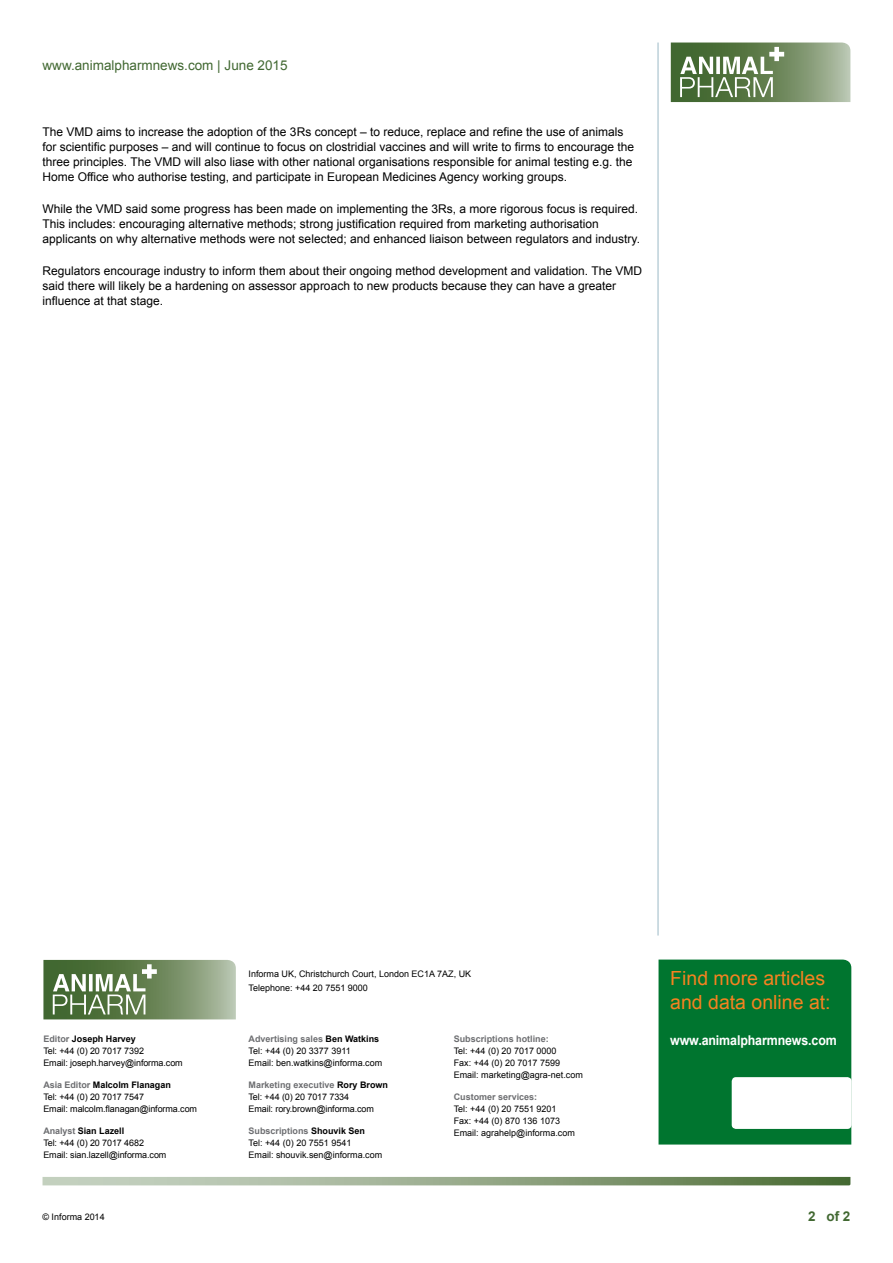
<style>
.page{position:relative;width:893px;height:1263px;background:#fff}
.page>*{position:absolute;margin:0;border:0;box-sizing:border-box;transform-origin:0 0}
.t1{font:19.5px/24px "Arial";color:#f58220}
.t2{font:13.5px "Arial";color:#416831}
.t3{font:700 13.5px "Arial";letter-spacing:-.01em;color:#fff;scale:.92 1}
.t4{font:700 13.5px "Arial";color:#416831}
.t5{font:12px/15px "Arial";color:#000}
.t6{font:9px/12px "Arial";color:#000}
.t7{font:700 9px "Arial";color:#6d6e71}
.s1{font-weight:700;color:#6d6e71}
.s2{font-weight:700}
</style>
<div class="page">
<svg style="left:43px;top:1177px;width:807px;height:8px;background:#93a787"></svg>
<hr style="left:657px;top:43px;width:2px;height:892px;background:#bdd1d9">
<svg style="left:671px;top:43px;width:179px;height:59px;background:#809772"></svg>
<div style="left:658px;top:959px;width:193px;height:185px;background:#00752f"></div>
<div style="left:732px;top:1077px;width:120px;height:52px;background:#fff;border-radius:4px"></div>
<svg style="left:43px;top:960px;width:193px;height:59px;background:#7f9771"></svg>
<p class="t2" style="left:43px;top:57px;width:247px">www.animalpharmnews.com | June 2015</p>
<p class="t5" style="left:43px;top:125px;width:593px">The VMD aims to increase the adoption of the 3Rs concept – to reduce, replace and refine the use of animals for scientific purposes – and will continue to focus on clostridial vaccines and will write to firms to encourage the three principles. The VMD will also liase with other national organisations responsible for animal testing e.g. the Home Office who authorise testing, and participate in European Medicines Agency working groups.</p>
<p class="t5" style="left:43px;top:202px;width:599px">While the VMD said some progress has been made on implementing the 3Rs, a more rigorous focus is required.<br>This includes: encouraging alternative methods; strong justification required from marketing authorisation applicants on why alternative methods were not selected; and enhanced liaison between regulators and industry.</p>
<p class="t5" style="left:43px;top:264px;width:601px">Regulators encourage industry to inform them about their ongoing method development and validation. The VMD said there will likely be a hardening on assessor approach to new products because they can have a greater influence at that stage.</p>
<p class="t6" style="left:43px;top:1032px;width:141px"><span class="s1">Editor</span> <span class="s2">Joseph Harvey<br></span>Tel: +44 (0) 20 7017 7392<br>Email: joseph.harvey@informa.com</p>
<p class="t6" style="left:43px;top:1079px;width:155px"><span class="s1">Asia Editor</span> <span class="s2">Malcolm Flanagan<br></span>Tel: +44 (0) 20 7017 7547<br>Email: malcolm.flanagan@informa.com</p>
<p class="t6" style="left:43px;top:1125px;width:125px"><span class="s1">Analyst</span> <span class="s2">Sian Lazell<br></span>Tel: +44 (0) 20 7017 4682<br>Email: sian.lazell@informa.com</p>
<p class="t6" style="left:249px;top:967px;width:224px;line-height:13.5px">Informa UK, Christchurch Court, London EC1A 7AZ, UK<br>Telephone: +44 20 7551 9000</p>
<p class="t6" style="left:249px;top:1032px;width:135px"><span class="s1">Advertising sales</span> <span class="s2">Ben Watkins<br></span>Tel: +44 (0) 20 3377 3911<br>Email: ben.watkins@informa.com</p>
<p class="t6" style="left:249px;top:1079px;width:141px"><span class="s1">Marketing executive</span> <span class="s2">Rory Brown<br></span>Tel: +44 (0) 20 7017 7334<br>Email: rory.brown@informa.com</p>
<p class="t6" style="left:249px;top:1125px;width:135px"><span class="s1">Subscriptions</span> <span class="s2">Shouvik Sen<br></span>Tel: +44 (0) 20 7551 9541<br>Email: shouvik.sen@informa.com</p>
<p class="t7" style="left:454px;top:1032px;width:97px">Subscriptions hotline:</p>
<p class="t6" style="left:454px;top:1044px;width:131px">Tel: +44 (0) 20 7017 0000<br>Fax: +44 (0) 20 7017 7599<br>Email: marketing@agra-net.com</p>
<p class="t7" style="left:454px;top:1091px;width:85px">Customer services:</p>
<p class="t6" style="left:454px;top:1103px;width:123px">Tel: +44 (0) 20 7551 9201<br>Fax: +44 (0) 870 136 1073<br>Email: agrahelp@informa.com</p>
<h1 class="t1" style="left:670px;top:967px;width:162px">Find more articles and data online at:</h1>
<p class="t3" style="left:670px;top:1031px;width:183px">www.animalpharmnews.com</p>
<p class="t6" style="left:43px;top:1211px;width:64px">© Informa 2014</p>
<p class="t4" style="left:808px;top:1207px;width:44px">2 of 2</p>
</div>
